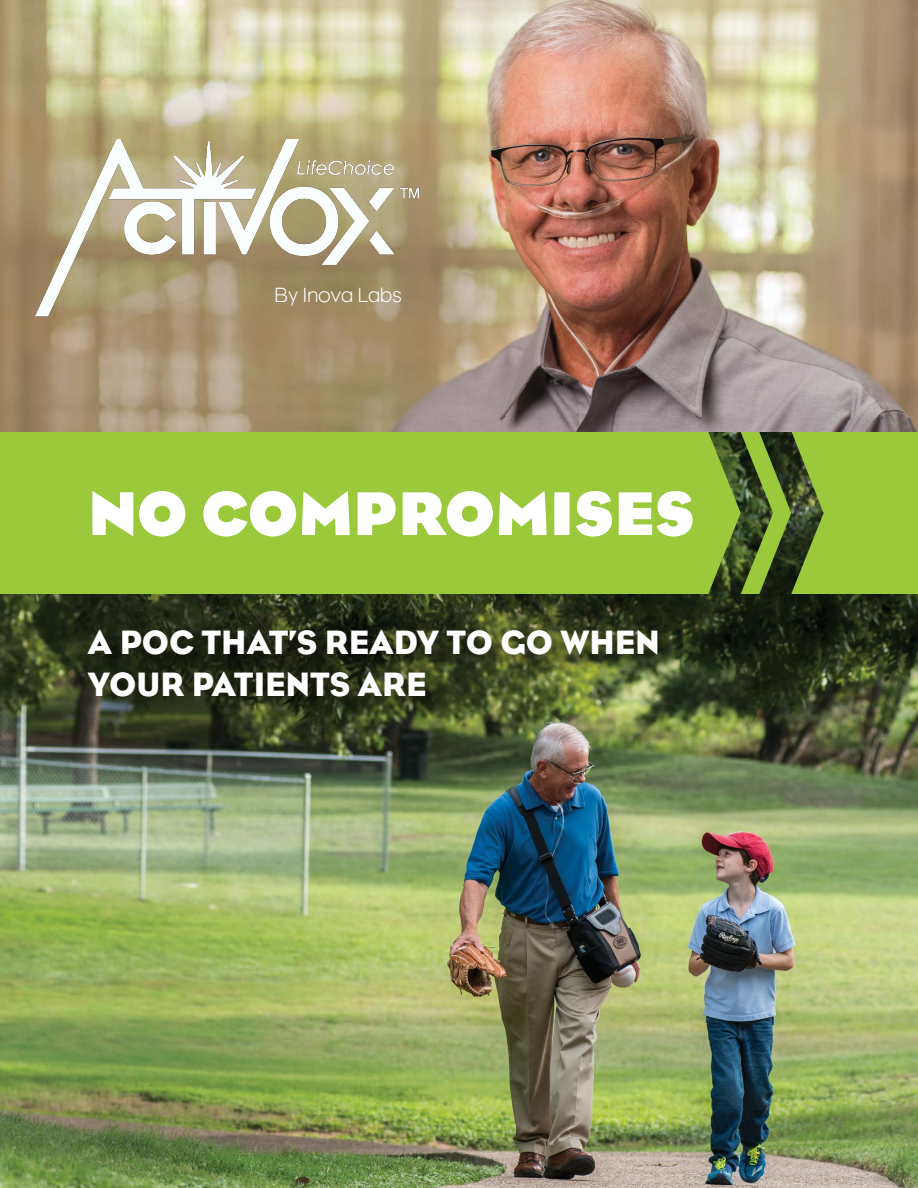
<style>
.page{position:relative;width:918px;height:1188px;background:#fff}
.page>*{position:absolute;margin:0;border:0;box-sizing:border-box;transform-origin:0 0}
.t1{font:700 63px "Eagle";color:#fff}
.t2{font:34.5px/42px "Eagle";color:#fff}
.t3{font:300 21px "Eagle";color:#fff}
</style>
<div class="page">
<img style="left:0;top:0;width:918px;height:432px">
<img style="left:0;top:594px;width:918px;height:594px">
<img style="left:36px;top:139px;width:383px;height:177px">
<div style="left:84px;top:625px;width:598px;height:96px;background:#000;opacity:.75"></div>
<div style="left:0;top:432px;width:741px;height:162px;background:#9aca3c"></div>
<svg style="left:741px;top:432px;width:177px;height:162px;background:#7ca234"></svg>
<p class="t3" style="left:275px;top:282px;width:129px">By Inova Labs</p>
<h1 class="t1" style="left:88px;top:479px;width:608px">NO COMPROMISES</h1>
<p class="t2" style="left:88px;top:622px;width:574px">A POC THAT’S READY TO GO WHEN<br>YOUR PATIENTS ARE</p>
</div>
